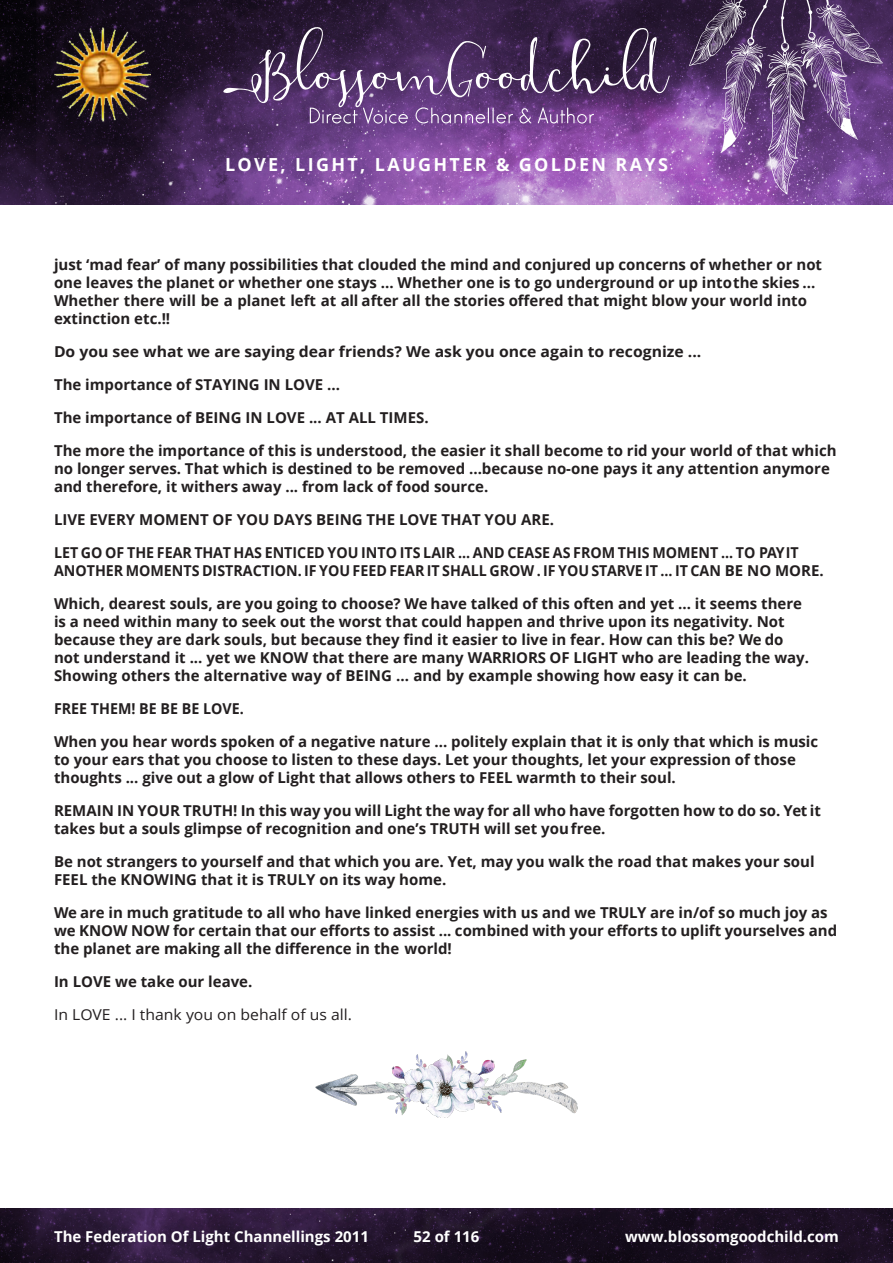
<style>
.page{position:relative;width:893px;height:1263px;background:#fff}
.page>*{position:absolute;margin:0;border:0;box-sizing:border-box;transform-origin:0 0}
.t1{font:700 18px "Open Sans";letter-spacing:.13em;color:#fff}
.Body_Text{font:700 15px/18px "Open Sans";color:#231f20}
.Body_Text-2{font:700 15px/18px "Open Sans";color:#231f20;scale:.95 1}
.t2{font:700 15px "Open Sans";color:#fff}
.Body_Text-3{font:700 15px "Open Sans";color:#231f20;scale:1.05 1}
.Body_Text-4{font:15px "Open Sans";color:#231f20;scale:1.05 1}
</style>
<div class="page">
<img style="left:0;top:0;width:893px;height:205px">
<svg style="left:223px;top:27px;width:447px;height:97px;background:#5a3f6c"></svg>
<img style="left:54px;top:27px;width:97px;height:97px">
<svg style="left:689px;top:0;width:194px;height:195px;background:#74528a"></svg>
<img style="left:0;top:1209px;width:893px;height:54px">
<img style="left:316px;top:1051px;width:261px;height:67px">
<p class="t1" style="left:225px;top:152px;width:444px">LOVE, LIGHT, LAUGHTER &amp; GOLDEN RAYS</p>
<p class="Body_Text" style="left:54px;top:255px;width:770px">just ‘mad fear’ of many possibilities that clouded the mind and conjured up concerns of whether or not one leaves the planet or whether one stays ... Whether one is to go underground or up into the skies ...<br>Whether there will be a planet left at all after all the stories offered that might blow your world into extinction etc.!!</p>
<p class="Body_Text-3" style="left:54px;top:341px;width:618px">Do you see what we are saying dear friends? We ask you once again to recognize ...</p>
<p class="Body_Text" style="left:54px;top:375px;width:288px">The importance of STAYING IN LOVE ...</p>
<p class="Body_Text" style="left:54px;top:408px;width:376px">The importance of BEING IN LOVE ... AT ALL TIMES.</p>
<p class="Body_Text" style="left:54px;top:441px;width:784px">The more the importance of this is understood, the easier it shall become to rid your world of that which no longer serves. That which is destined to be removed ...because no-one pays it any attention anymore and therefore, it withers away ... from lack of food source.</p>
<p class="Body_Text" style="left:54px;top:510px;width:502px">LIVE EVERY MOMENT OF YOU DAYS BEING THE LOVE THAT YOU ARE.</p>
<p class="Body_Text-2" style="left:54px;top:543px;width:812px">LET GO OF THE FEAR THAT HAS ENTICED YOU INTO ITS LAIR ... AND CEASE AS FROM THIS MOMENT ... TO PAY IT<br>ANOTHER MOMENTS DISTRACTION. IF YOU FEED FEAR IT SHALL GROW . IF YOU STARVE IT ... IT CAN BE NO MORE.</p>
<p class="Body_Text" style="left:54px;top:594px;width:756px">Which, dearest souls, are you going to choose? We have talked of this often and yet ... it seems there is a need within many to seek out the worst that could happen and thrive upon its negativity. Not because they are dark souls, but because they find it easier to live in fear. How can this be? We do not understand it ... yet we KNOW that there are many WARRIORS OF LIGHT who are leading the way.<br>Showing others the alternative way of BEING ... and by example showing how easy it can be.</p>
<p class="Body_Text-2" style="left:54px;top:699px;width:201px">FREE THEM! BE BE BE LOVE.</p>
<p class="Body_Text" style="left:54px;top:732px;width:766px">When you hear words spoken of a negative nature ... politely explain that it is only that which is music to your ears that you choose to listen to these days. Let your thoughts, let your expression of those thoughts ... give out a glow of Light that allows others to FEEL warmth to their soul.</p>
<p class="Body_Text" style="left:54px;top:801px;width:768px">REMAIN IN YOUR TRUTH! In this way you will Light the way for all who have forgotten how to do so. Yet it takes but a souls glimpse of recognition and one’s TRUTH will set you free.</p>
<p class="Body_Text" style="left:54px;top:852px;width:762px">Be not strangers to yourself and that which you are. Yet, may you walk the road that makes your soul<br>FEEL the KNOWING that it is TRULY on its way home.</p>
<p class="Body_Text" style="left:54px;top:903px;width:785px">We are in much gratitude to all who have linked energies with us and we TRULY are in/of so much joy as we KNOW NOW for certain that our efforts to assist ... combined with your efforts to uplift yourselves and the planet are making all the difference in the world!</p>
<p class="Body_Text" style="left:54px;top:972px;width:200px">In LOVE we take our leave.</p>
<p class="Body_Text-4" style="left:54px;top:1004px;width:285px">In LOVE ... I thank you on behalf of us all.</p>
<p class="t2" style="left:54px;top:1226px;width:316px">The Federation Of Light Channellings 2011</p>
<p class="t2" style="left:414px;top:1226px;width:67px">52 of 116</p>
<p class="t2" style="left:625px;top:1226px;width:215px">www.blossomgoodchild.com</p>
</div>
